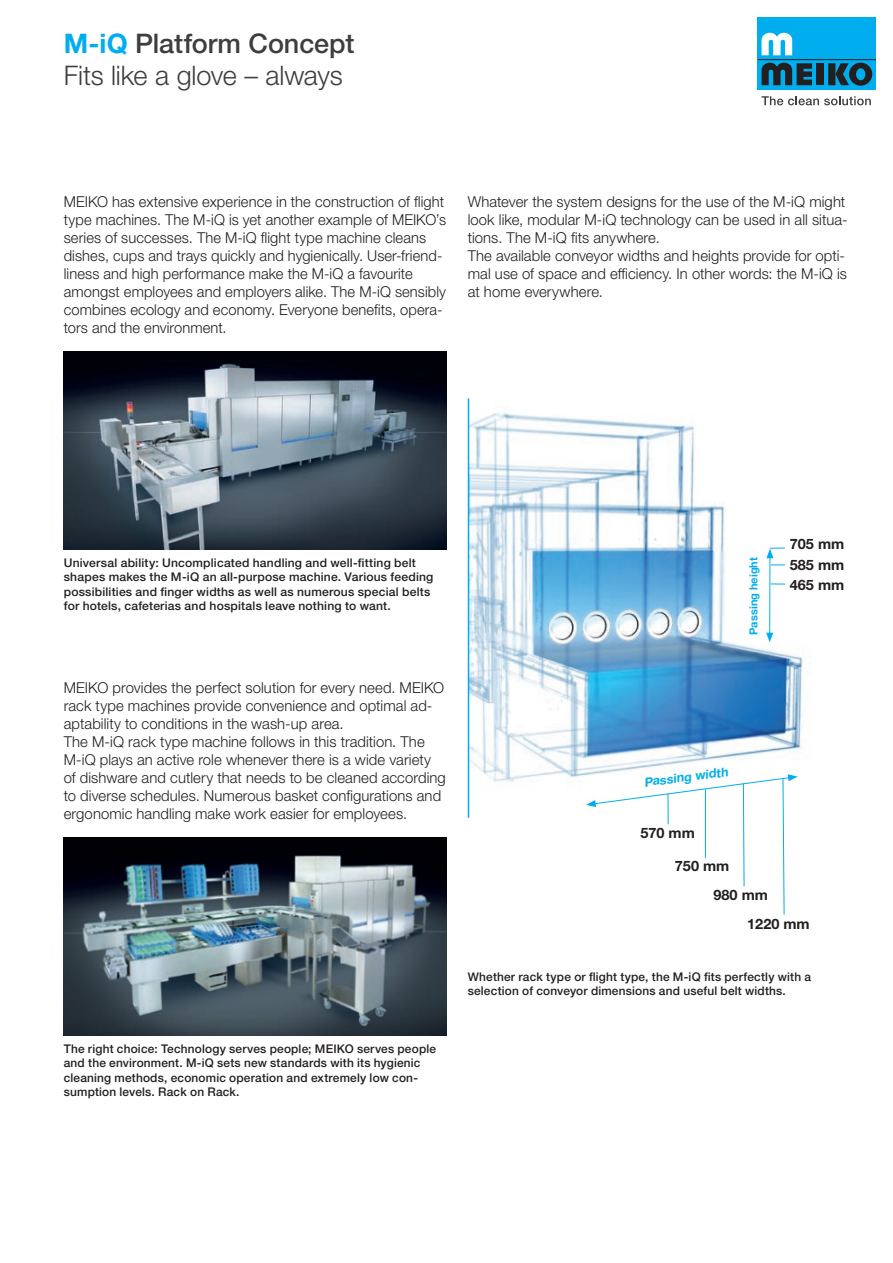
<style>
.page{position:relative;width:893px;height:1263px;background:#fff}
.page>*{position:absolute;margin:0;border:0;box-sizing:border-box;transform-origin:0 0}
.t1{font:300 27px/32.4px "Helvetica Neue LTW1 G";letter-spacing:-.005em;color:#3e3e3f}
.t2{font:300 15px/18px "Helvetica Neue LTW1 G";letter-spacing:.005em;color:#231f20}
.t3{font:700 14.4px/20.1px "Helvetica Neue LTW1 G";color:#231f20;text-align:justify}
.t4{font:700 12.6px "Helvetica Neue LTW1 G";color:#00aeef}
.t5{font:500 12px/14.4px "Helvetica Neue LTW1 G";letter-spacing:.015em;color:#231f20}
.t6{font:700 11.1px "Helvetica Neue LTW1 G";color:#00aeef}
.s1{font-weight:700;color:#00aeef}
.s2{font-weight:500}
</style>
<div class="page">
<img style="left:64px;top:837px;width:382px;height:198px">
<img style="left:64px;top:351px;width:382px;height:198px">
<div style="left:758px;top:17px;width:118px;height:72px;background:#00aeef"></div>
<div style="left:816px;top:63px;width:8px;height:22px;background:#231f20"></div>
<svg style="left:828px;top:63px;width:44px;height:23px"></svg>
<hr style="left:758px;top:59px;width:118px;height:1px;background:#231f20">
<svg style="left:762px;top:33px;width:30px;height:22px"></svg>
<svg style="left:762px;top:63px;width:50px;height:22px"></svg>
<svg style="left:762px;top:96px;width:109px;height:9px"></svg>
<img style="left:469px;top:398px;width:334px;height:420px">
<svg style="left:771px;top:564px;width:14px;height:1px"></svg>
<svg style="left:771px;top:583px;width:14px;height:1px"></svg>
<hr style="left:769px;top:556px;width:1px;height:79px;background:#00aeef">
<svg style="left:766px;top:547px;width:19px;height:11px"></svg>
<svg style="left:766px;top:633px;width:7px;height:9px"></svg>
<svg style="left:586px;top:774px;width:212px;height:141px"></svg>
<hr style="left:468px;top:398px;width:1px;height:420px;background:#00aeef">
<h1 class="t1" style="left:64px;top:27px;width:292px"><span class="s1">M-iQ</span> <span class="s2">Platform Concept<br></span>Fits like a glove – always</h1>
<p class="t2" style="left:64px;top:193px;width:384px">MEIKO has extensive experience in the construction of flight type machines. The M-iQ is yet another example of MEIKO’s series of successes. The M-iQ flight type machine cleans dishes, cups and trays quickly and hygienically. User-friend&shy;liness and high performance make the M-iQ a favourite amongst employees and employers alike. The M-iQ sensibly combines ecology and economy. Everyone benefits, opera&shy;tors and the environment.</p>
<p class="t2" style="left:468px;top:193px;width:381px">Whatever the system designs for the use of the M-iQ might look like, modular M-iQ technology can be used in all situa&shy;tions. The M-iQ fits anywhere.<br>The available conveyor widths and heights provide for opti&shy;mal use of space and efficiency. In other words: the M-iQ is at home everywhere.</p>
<p class="t5" style="left:64px;top:555px;width:371px">Universal ability: Uncomplicated handling and well-fitting belt shapes makes the M-iQ an all-purpose machine. Various feeding possibilities and finger widths as well as numerous special belts for hotels, cafeterias and hospitals leave nothing to want.</p>
<p class="t2" style="left:64px;top:679px;width:384px">MEIKO provides the perfect solution for every need. MEIKO rack type machines provide convenience and optimal ad&shy;aptability to conditions in the wash-up area.<br>The M-iQ rack type machine follows in this tradition. The M-iQ plays an active role whenever there is a wide variety of dishware and cutlery that needs to be cleaned according to diverse schedules. Numerous basket configurations and ergonomic handling make work easier for employees.</p>
<p class="t5" style="left:64px;top:1041px;width:374px">The right choice: Technology serves people; MEIKO serves people and the environment. M-iQ sets new standards with its hygienic cleaning methods, economic operation and extremely low con&shy;sumption levels. Rack on Rack.</p>
<p class="t6" style="left:747px;top:635px;width:79px;rotate:-90deg">Passing height</p>
<p class="t3" style="left:790px;top:534px;width:56px">705 mm 585 mm 465 mm</p>
<p class="t4" style="left:643px;top:774px;width:86px;rotate:-7deg">Passing width</p>
<p class="t3" style="left:640px;top:823px;width:56px">570 mm</p>
<p class="t3" style="left:675px;top:856px;width:56px">750 mm</p>
<p class="t3" style="left:713px;top:884px;width:56px">980 mm</p>
<p class="t3" style="left:747px;top:914px;width:64px">1220 mm</p>
<p class="t5" style="left:468px;top:969px;width:345px">Whether rack type or flight type, the M-iQ fits perfectly with a selection of conveyor dimensions and useful belt widths.</p>
</div>
